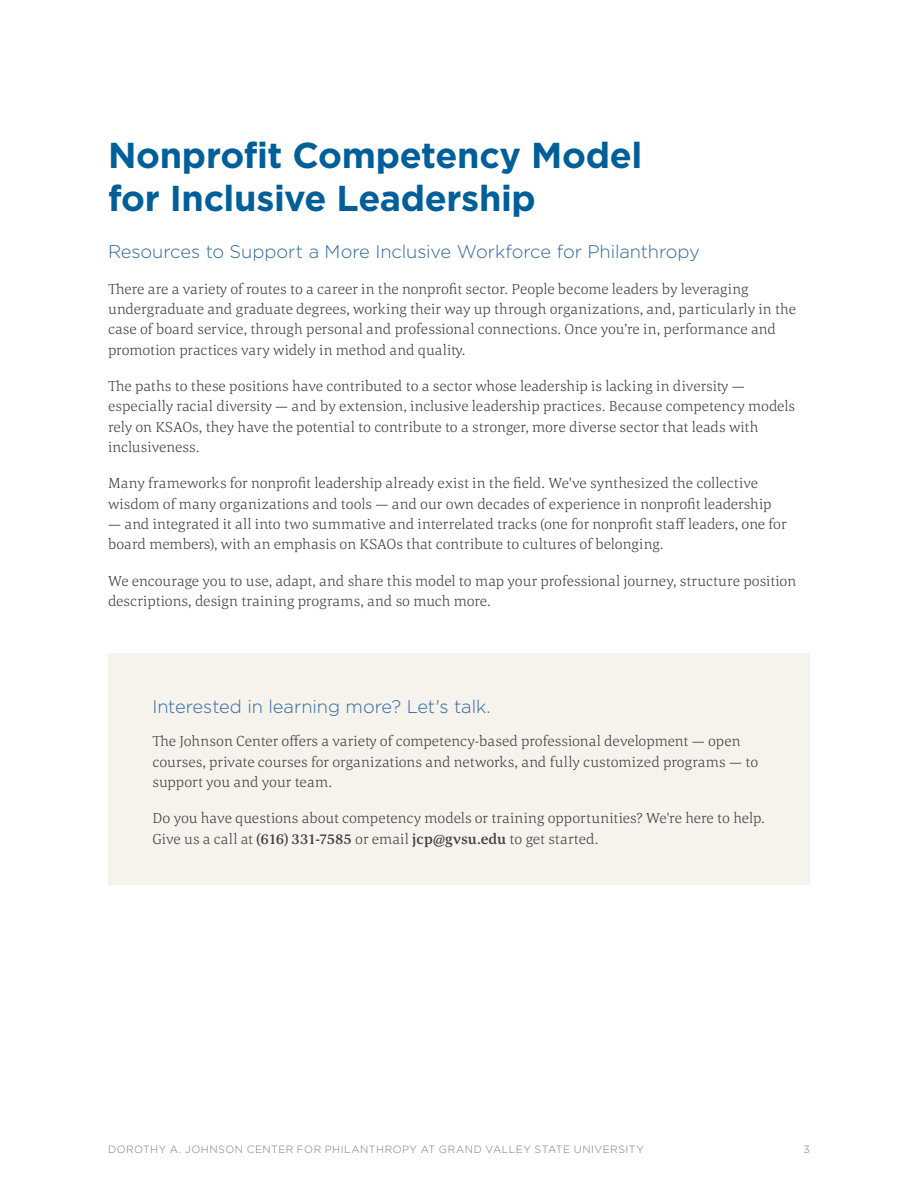
<style>
.page{position:relative;width:918px;height:1188px;background:#fff}
.page>*{position:absolute;margin:0;border:0;box-sizing:border-box;transform-origin:0 0}
.t1{font:700 36px/43.5px "Gotham";letter-spacing:-.01em;color:#005e99}
.t2{font:300 18.3px "Gotham";letter-spacing:-.005em;color:#2f68a0}
.t3{font:300 15px/20.2px "Corda";letter-spacing:.005em;color:#414042}
.t4{font:300 10.5px "Gotham";letter-spacing:.045em;color:#7a7977}
.s1{font-weight:500}
</style>
<div class="page">
<div style="left:108px;top:654px;width:702px;height:231px;background:#f6f3ed"></div>
<h1 class="t1" style="left:108px;top:132px;width:536px">Nonprofit Competency Model for Inclusive Leadership</h1>
<p class="t2" style="left:108px;top:239px;width:593px">Resources to Support a More Inclusive Workforce for Philanthropy</p>
<p class="t3" style="left:108px;top:278px;width:689px">There are a variety of routes to a career in the nonprofit sector. People become leaders by leveraging undergraduate and graduate degrees, working their way up through organizations, and, particularly in the case of board service, through personal and professional connections. Once you’re in, performance and promotion practices vary widely in method and quality.</p>
<p class="t3" style="left:108px;top:376px;width:689px">The paths to these positions have contributed to a sector whose leadership is lacking in diversity — especially racial diversity — and by extension, inclusive leadership practices. Because competency models rely on KSAOs, they have the potential to contribute to a stronger, more diverse sector that leads with inclusiveness.</p>
<p class="t3" style="left:108px;top:473px;width:665px">Many frameworks for nonprofit leadership already exist in the field. We've synthesized the collective wisdom of many organizations and tools — and our own decades of experience in nonprofit leadership</p>
<p class="t3" style="left:108px;top:513px;width:680px">— and integrated it all into two summative and interrelated tracks (one for nonprofit staff leaders, one for board members), with an emphasis on KSAOs that contribute to cultures of belonging.</p>
<p class="t3" style="left:108px;top:570px;width:690px">We encourage you to use, adapt, and share this model to map your professional journey, structure position descriptions, design training programs, and so much more.</p>
<p class="t2" style="left:152px;top:695px;width:340px">Interested in learning more? Let's talk.</p>
<p class="t3" style="left:152px;top:731px;width:607px">The Johnson Center offers a variety of competency-based professional development — open courses, private courses for organizations and networks, and fully customized programs — to support you and your team.</p>
<p class="t3" style="left:152px;top:808px;width:614px">Do you have questions about competency models or training opportunities? We're here to help.<br>Give us a call at <span class="s1">(616) 331-7585</span> or email <span class="s1">jcp@gvsu.edu</span> to get started.</p>
<p class="t4" style="left:108px;top:1143px;width:537px">DOROTHY A. JOHNSON CENTER FOR PHILANTHROPY AT GRAND VALLEY STATE UNIVERSITY</p>
<p class="t4" style="left:804px;top:1143px;width:8px">3</p>
</div>
